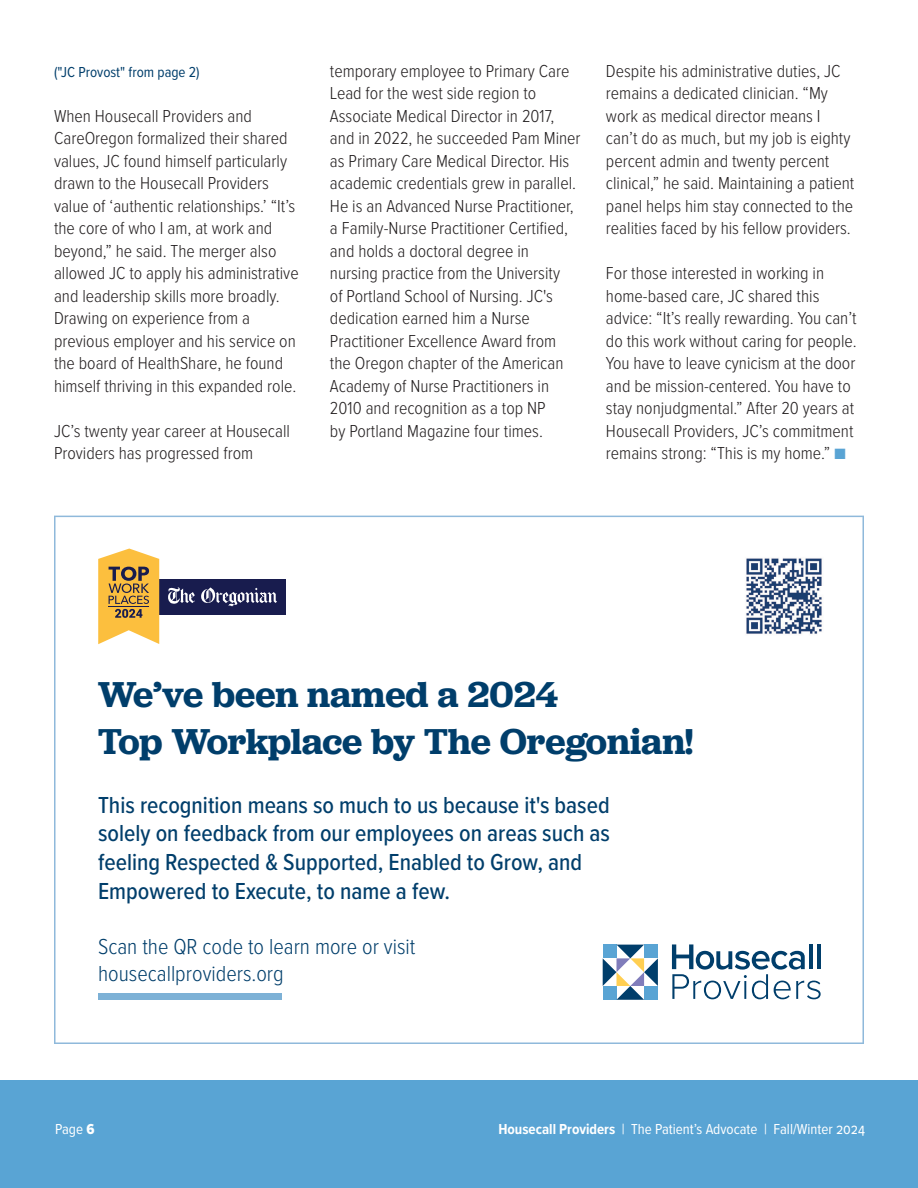
<style>
.page{position:relative;width:918px;height:1188px;background:#fff}
.page>*{position:absolute;margin:0;border:0;box-sizing:border-box;transform-origin:0 0}
.t1{font:600 37.5px/46.5px "Jubilat";color:#003e6b}
.t2{font:500 24px/28.8px "Proxima Nova Cond";color:#003e6b}
.t3{font:300 22.5px/27px "Proxima Nova Cond";color:#003e6b}
.t4{font:300 18px/22.5px "Proxima Nova Cond";color:#231f20}
.t5{font:15px "Proxima Nova Cond";color:#fff}
.t6{font:15px "Proxima Nova Cond";color:#003e6b}
.s1{font-family:"Proxima Nova";color:#59a4d4}
.s2{font-family:"Proxima Nova Cond Extrabld"}
.s3{font-weight:700}
</style>
<div class="page">
<div style="left:0;top:1080px;width:918px;height:108px;background:#59a4d4"></div>
<svg style="left:54px;top:516px;width:810px;height:528px"></svg>
<div style="left:98px;top:994px;width:184px;height:6px;background:#7db1d6"></div>
<img style="left:742px;top:555px;width:83px;height:82px">
<svg style="left:603px;top:945px;width:55px;height:55px"></svg>
<div style="left:644px;top:986px;width:14px;height:14px;background:#59a4d4"></div>
<svg style="left:672px;top:944px;width:149px;height:55px"></svg>
<p class="t6" style="left:54px;top:60px;width:147px">("JC Provost" from page 2)</p>
<p class="t4" style="left:54px;top:103px;width:246px">When Housecall Providers and CareOregon formalized their shared values, JC found himself particularly drawn to the Housecall Providers value of ‘authentic relationships.’ “It’s the core of who I am, at work and beyond,” he said. The merger also allowed JC to apply his administrative and leadership skills more broadly.<br>Drawing on experience from a previous employer and his service on the board of HealthShare, he found himself thriving in this expanded role.</p>
<p class="t4" style="left:54px;top:418px;width:237px">JC’s twenty year career at Housecall<br>Providers has progressed from</p>
<p class="t4" style="left:330px;top:58px;width:252px">temporary employee to Primary Care Lead for the west side region to Associate Medical Director in 2017, and in 2022, he succeeded Pam Miner as Primary Care Medical Director. His academic credentials grew in parallel.<br>He is an Advanced Nurse Practitioner, a Family-Nurse Practitioner Certified, and holds a doctoral degree in nursing practice from the University<br>of Portland School of Nursing. JC's dedication earned him a Nurse Practitioner Excellence Award from the Oregon chapter of the American Academy of Nurse Practitioners in 2010 and recognition as a top NP<br>by Portland Magazine four times.</p>
<p class="t4" style="left:606px;top:58px;width:250px">Despite his administrative duties, JC remains a dedicated clinician. “My work as medical director means I can’t do as much, but my job is eighty percent admin and twenty percent clinical,” he said. Maintaining a patient panel helps him stay connected to the realities faced by his fellow providers.</p>
<p class="t4" style="left:606px;top:261px;width:252px">For those interested in working in home-based care, JC shared this advice: “It’s really rewarding. You can’t do this work without caring for people.<br>You have to leave cynicism at the door and be mission-centered. You have to stay nonjudgmental.” After 20 years at Housecall Providers, JC’s commitment remains strong: “This is my home.” <span class="s1">■</span></p>
<h1 class="t1" style="left:98px;top:671px;width:598px">We’ve been named a 2024<br>Top Workplace by The Oregonian!</h1>
<h2 class="t2" style="left:98px;top:789px;width:513px">This recognition means so much to us because it's based solely on feedback from our employees on areas such as feeling Respected &amp; Supported, Enabled to Grow, and Empowered to Execute, to name a few.</h2>
<p class="t3" style="left:98px;top:932px;width:319px">Scan the QR code to learn more or visit housecallproviders.org</p>
<p class="t5" style="left:55px;top:1118px;width:41px">Page <span class="s2">6</span></p>
<p class="t5" style="left:498px;top:1118px;width:368px"><span class="s3">Housecall Providers</span> | The Patient’s Advocate | Fall/Winter 2024</p>
</div>
